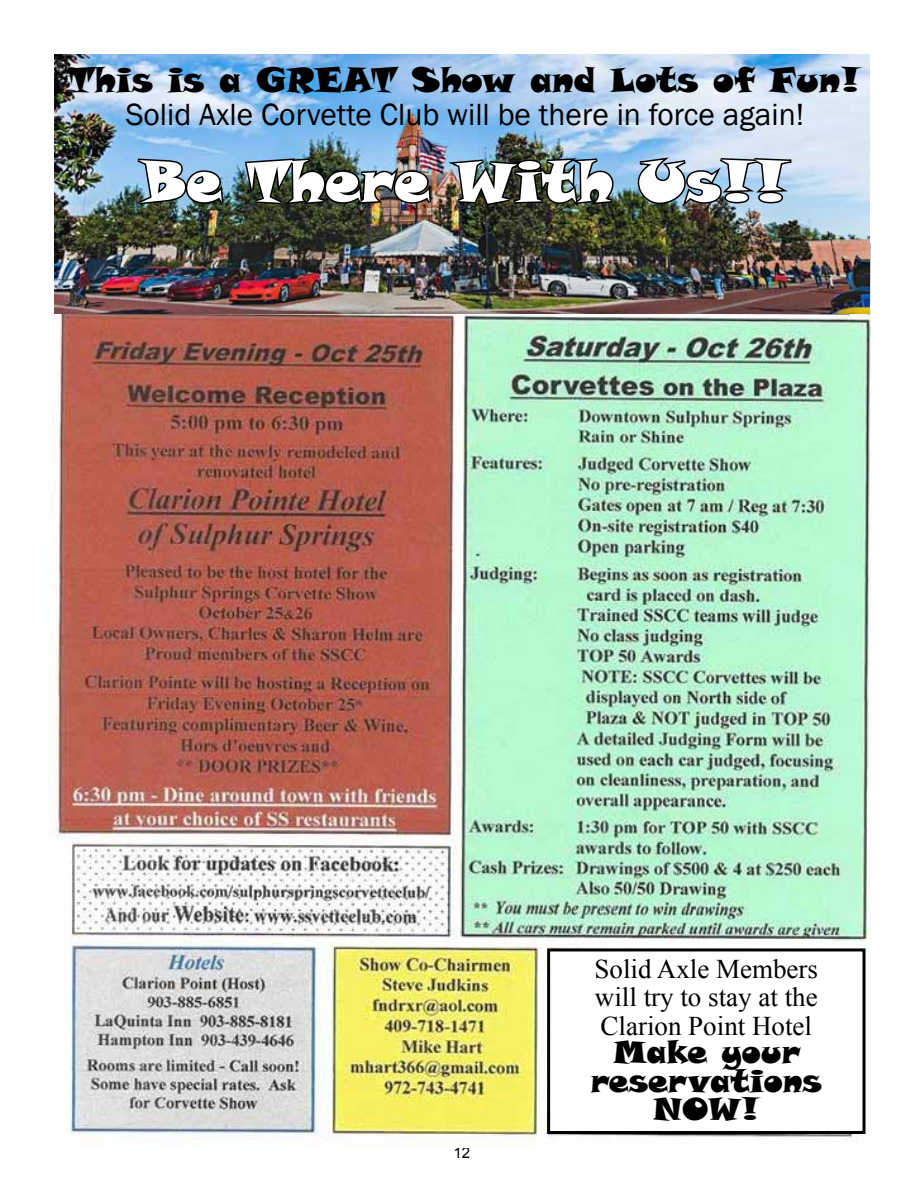
<style>
.page{position:relative;width:918px;height:1188px;background:#fff}
.page>*{position:absolute;margin:0;border:0;box-sizing:border-box;transform-origin:0 0}
.t1{font:57px "Snap ITC";color:#fff}
.t2{font:34.5px "Snap ITC";color:#000}
.t3{font:31.5px "Franklin Gothic";color:#000}
.t4{font:31.5px/28.5px "Snap ITC";color:#000;text-align:center}
.t5{font:27px/28.5px "Times New Roman";color:#000;text-align:justify}
.t6{font:15px "Arial";color:#000}
</style>
<div class="page">
<img style="left:51px;top:243px;width:820px;height:905px">
<div style="left:549px;top:950px;width:315px;height:182px;background:#fff"></div>
<div style="left:547px;top:948px;width:319px;height:186px;border:3px solid #000"></div>
<img style="left:54px;top:54px;width:815px;height:259px">
<img style="left:123px;top:156px;width:103px;height:60px">
<img style="left:239px;top:148px;width:195px;height:68px">
<img style="left:443px;top:155px;width:373px;height:57px">
<p class="t2" style="left:69px;top:57px;width:794px">This is a GREAT Show and Lots of Fun!</p>
<p class="t3" style="left:126px;top:95px;width:680px">Solid Axle Corvette Club will be there in force again!</p>
<h1 class="t1" style="left:142px;top:144px;width:648px">Be There With Us!!</h1>
<p class="t6" style="left:454px;top:1143px;width:18px">12</p>
<p class="t5" style="left:595px;top:954px;width:225px">Solid Axle Members will try to stay at the Clarion Point Hotel</p>
<p class="t4" style="left:591px;top:1037px;width:233px">Make your reservations<br>NOW!</p>
</div>
